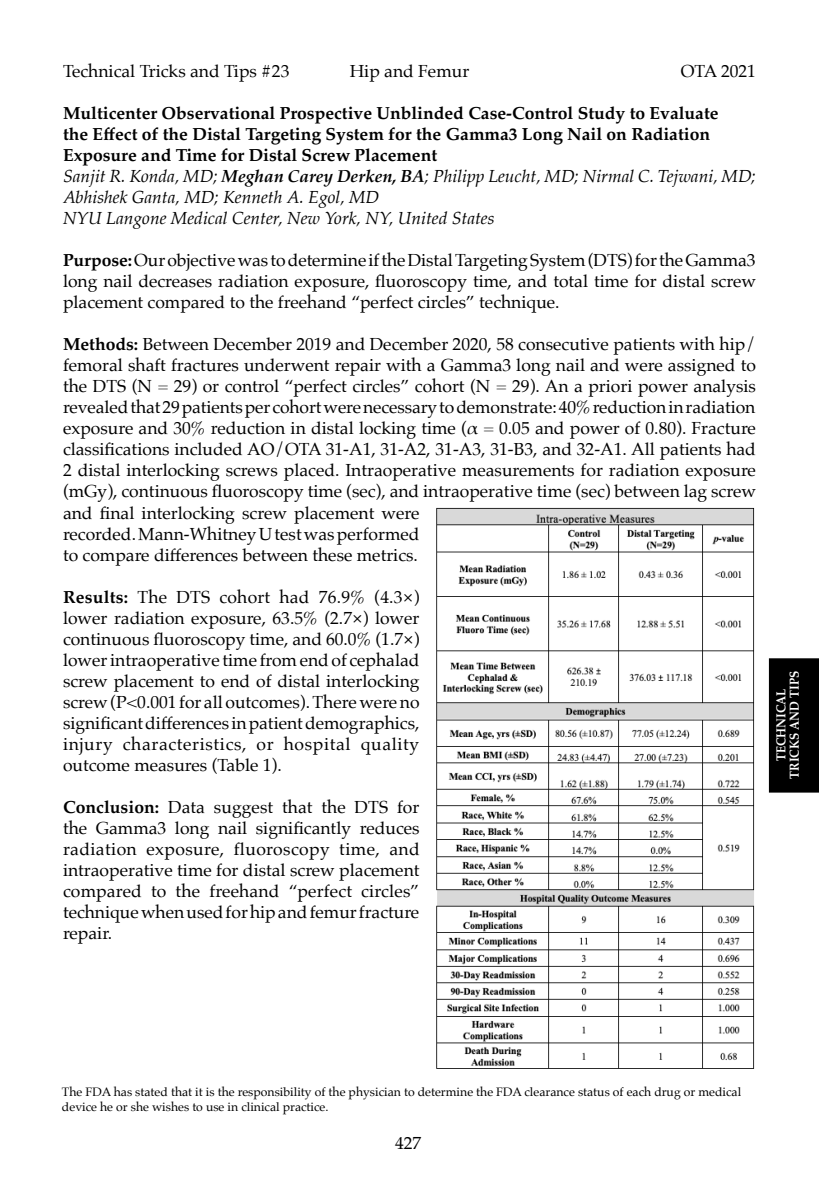
<style>
.page{position:relative;width:819px;height:1197px;background:#fff}
.page>*{position:absolute;margin:0;border:0;box-sizing:border-box;transform-origin:0 0}
.t1{font:17.5px/21px "Palatino";color:#000;text-align:justify}
.t2{font:700 17.5px "Palatino";color:#000}
.t3{font:italic 17.5px "Palatino";color:#000}
.t4{font:700 13.12px "Palatino";color:#fff;scale:.9 1}
.t5{font:12.25px/14.9px "Palatino";color:#000}
.s1{font-weight:700}
</style>
<div class="page">
<div style="left:769px;top:658px;width:50px;height:135px;background:#000"></div>
<img style="left:436px;top:507px;width:319px;height:562px">
<p class="t1" style="left:63px;top:61px;width:228px">Technical Tricks and Tips #23</p>
<p class="t1" style="left:350px;top:61px;width:121px">Hip and Femur</p>
<p class="t1" style="left:681px;top:61px;width:77px">OTA 2021</p>
<p class="t2" style="left:63px;top:99px;width:657px">Multicenter Observational Prospective Unblinded Case-Control Study to Evaluate</p>
<p class="t2" style="left:63px;top:120px;width:649px">the Effect of the Distal Targeting System for the Gamma3 Long Nail on Radiation</p>
<p class="t2" style="left:63px;top:141px;width:376px">Exposure and Time for Distal Screw Placement</p>
<p class="t3" style="left:63px;top:162px;width:695px">Sanjit R. Konda, MD; <span class="s1">Meghan Carey Derken, BA</span>; Philipp Leucht, MD; Nirmal C. Tejwani, MD;</p>
<p class="t3" style="left:63px;top:183px;width:318px">Abhishek Ganta, MD; Kenneth A. Egol, MD</p>
<p class="t3" style="left:63px;top:204px;width:433px">NYU Langone Medical Center, New York, NY, United States</p>
<p class="t1" style="left:63px;top:250px;width:695px"><span class="s1">Purpose:</span>Our objective was to determine if the Distal Targeting System (DTS) for the Gamma3 long nail decreases radiation exposure, fluoroscopy time, and total time for distal screw placement compared to the freehand “perfect circles” technique.</p>
<p class="t1" style="left:63px;top:334px;width:695px;text-align:left"><span class="s1">Methods:</span> Between December 2019 and December 2020, 58 consecutive patients with hip/ femoral shaft fractures underwent repair with a Gamma3 long nail and were assigned to the DTS (N = 29) or control “perfect circles” cohort (N = 29). An a priori power analysis revealed that 29 patients per cohort were necessary to demonstrate: 40% reduction in radiation exposure and 30% reduction in distal locking time (α = 0.05 and power of 0.80). Fracture classifications included AO/OTA 31-A1, 31-A2, 31-A3, 31-B3, and 32-A1. All patients had 2 distal interlocking screws placed. Intraoperative measurements for radiation exposure (mGy), continuous fluoroscopy time (sec), and intraoperative time (sec) between lag screw and final interlocking screw placement were<br>recorded. Mann-Whitney U test was performed<br>to compare differences between these metrics.</p>
<p class="t1" style="left:63px;top:586px;width:358px"><span class="s1">Results:</span> The DTS cohort had 76.9% (4.3×) lower radiation exposure, 63.5% (2.7×) lower continuous fluoroscopy time, and 60.0% (1.7×) lower intraoperative time from end of cephalad screw placement to end of distal interlocking screw (P&lt;0.001 for all outcomes). There were no significant differences in patient demographics, injury characteristics, or hospital quality outcome measures (Table 1).</p>
<p class="t1" style="left:63px;top:796px;width:358px"><span class="s1">Conclusion:</span> Data suggest that the DTS for the Gamma3 long nail significantly reduces radiation exposure, fluoroscopy time, and intraoperative time for distal screw placement compared to the freehand “perfect circles” technique when used for hip and femur fracture repair.</p>
<p class="t4" style="left:783px;top:779px;width:121px;rotate:-90deg">TRICKS AND TIPS</p>
<p class="t4" style="left:770px;top:761px;width:82px;rotate:-90deg">TECHNICAL</p>
<p class="t5" style="left:62px;top:1084px;width:681px">The FDA has stated that it is the responsibility of the physician to determine the FDA clearance status of each drug or medical device he or she wishes to use in clinical practice.</p>
<p class="t1" style="left:395px;top:1133px;width:28px">427</p>
</div>
